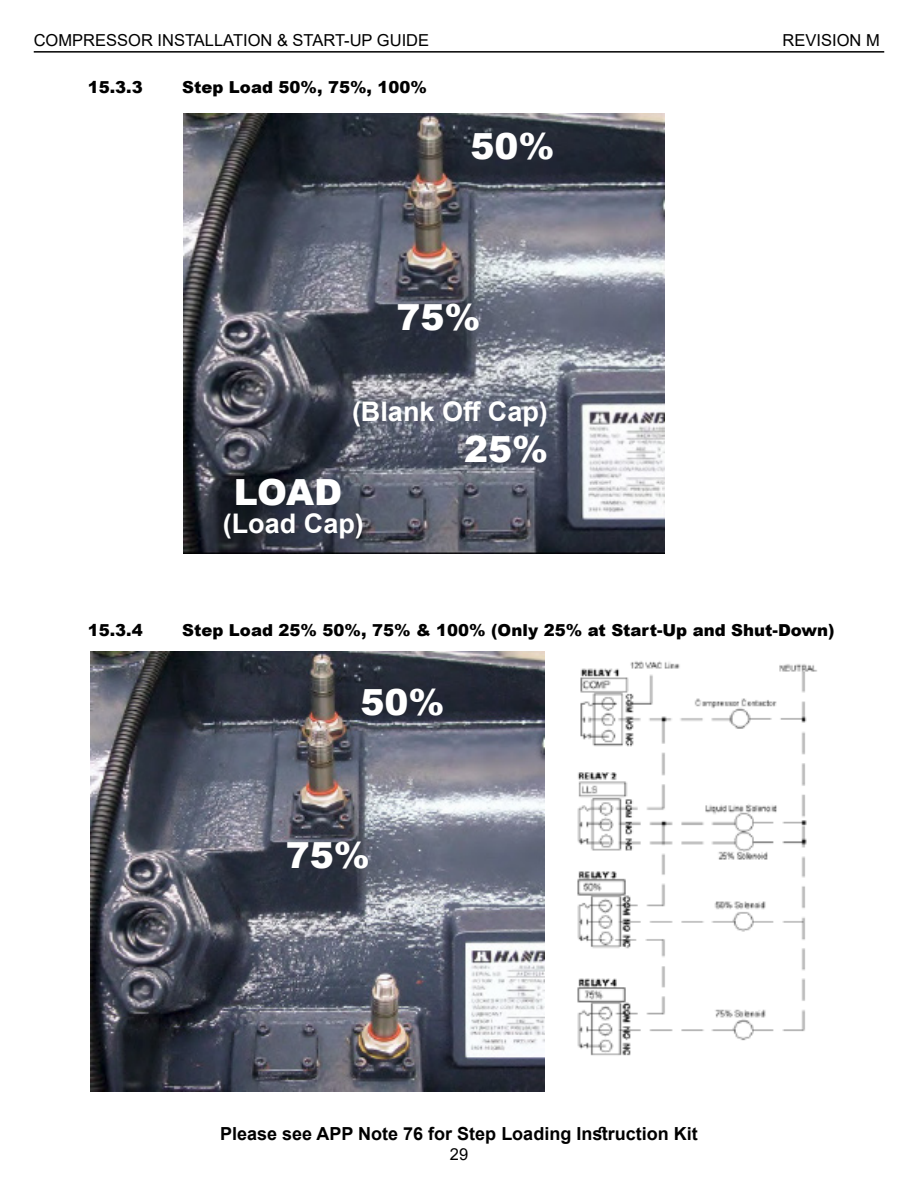
<style>
.page{position:relative;width:918px;height:1188px;background:#fff}
.page>*{position:absolute;margin:0;border:0;box-sizing:border-box;transform-origin:0 0}
.t1{font:900 36px "Arial";color:#fff}
.t2{font:700 27px "Arial";color:#fff}
.t3{font:700 18px "Arial";color:#000}
.t4{font:900 16.5px "Arial";color:#000}
.t5{font:16.5px "Arial";color:#000}
</style>
<div class="page">
<hr style="left:34px;top:51px;width:850px;height:2px;background:#000">
<img style="left:183px;top:114px;width:482px;height:439px">
<img style="left:90px;top:652px;width:455px;height:439px">
<img style="left:577px;top:661px;width:240px;height:395px">
<p class="t5" style="left:34px;top:29px;width:397px">COMPRESSOR INSTALLATION &amp; START-UP GUIDE</p>
<p class="t5" style="left:783px;top:29px;width:99px">REVISION M</p>
<p class="t4" style="left:88px;top:75px;width:57px">15.3.3</p>
<p class="t4" style="left:182px;top:75px;width:246px">Step Load 50%, 75%, 100%</p>
<h1 class="t1" style="left:471px;top:120px;width:86px">50%</h1>
<h1 class="t1" style="left:397px;top:291px;width:86px">75%</h1>
<h2 class="t2" style="left:352px;top:392px;width:197px">(Blank Off Cap)</h2>
<h1 class="t1" style="left:234px;top:466px;width:110px">LOAD</h1>
<h2 class="t2" style="left:223px;top:505px;width:142px">(Load Cap)</h2>
<h1 class="t1" style="left:464px;top:423px;width:86px">25%</h1>
<p class="t4" style="left:88px;top:618px;width:57px">15.3.4</p>
<p class="t4" style="left:182px;top:618px;width:654px">Step Load 25% 50%, 75% &amp; 100% (Only 25% at Start-Up and Shut-Down)</p>
<h1 class="t1" style="left:360px;top:676px;width:86px">50%</h1>
<h1 class="t1" style="left:286px;top:829px;width:86px">75%</h1>
<p class="t3" style="left:220px;top:1121px;width:479px">Please see APP Note 76 for Step Loading Instruction Kit</p>
<p class="t5" style="left:450px;top:1142px;width:20px">29</p>
</div>
